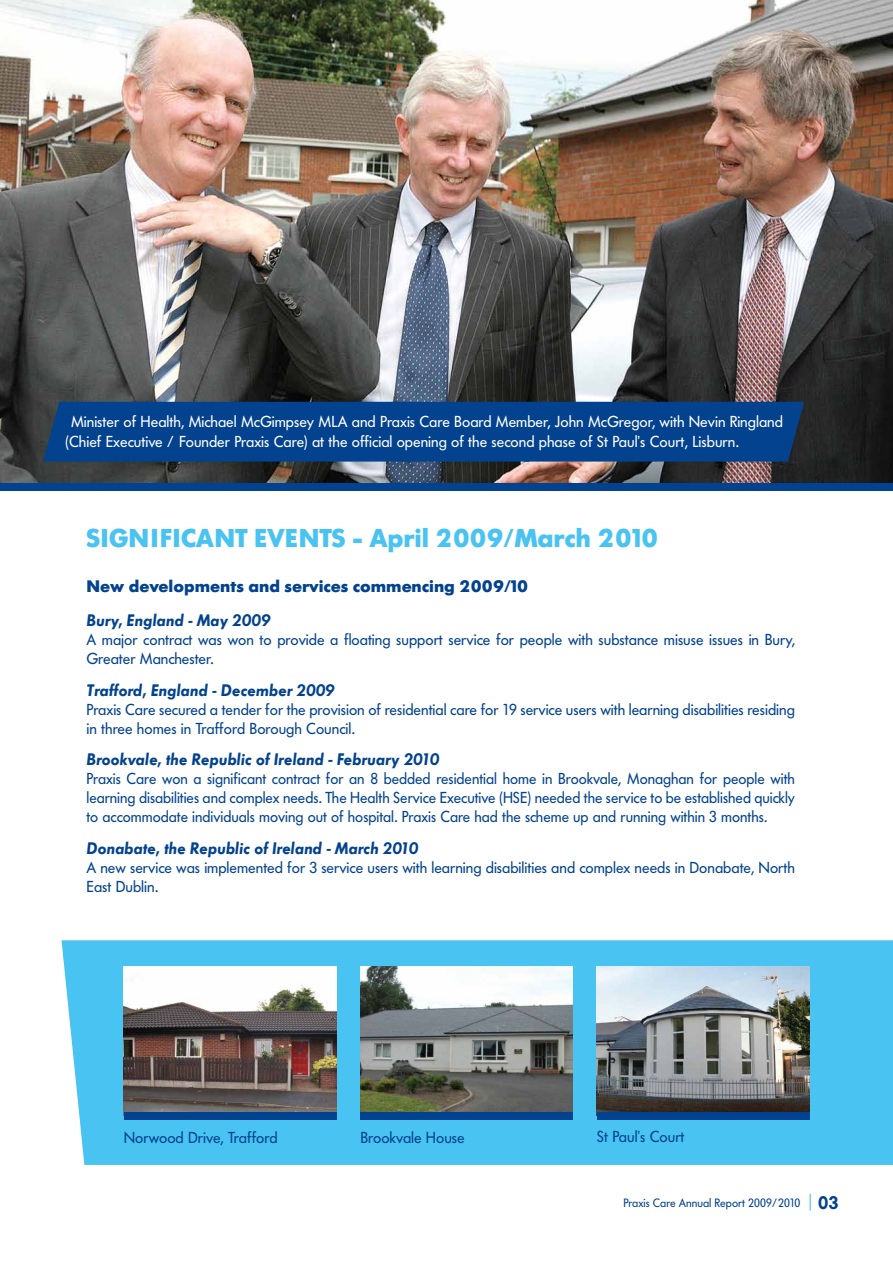
<style>
.page{position:relative;width:893px;height:1263px;background:#fff}
.page>*{position:absolute;margin:0;border:0;box-sizing:border-box;transform-origin:0 0}
.t1{font:700 25.5px "Futura BQ";color:#49c3f1}
.t2{font:italic 600 16.5px "Futura BQ";color:#03428e}
.t3{font:700 16.5px "Futura BQ";color:#03428e}
.t4{font:15.75px/18.9px "Futura BQ";color:#03428e}
.t5{font:15.75px/19.5px "Futura BQ";color:#fff}
.t6{font:12px "Futura BQ";color:#03428e}
.s1{font-weight:600;font-size:18px}
</style>
<div class="page">
<img style="left:0;top:0;width:893px;height:483px">
<svg style="left:810px;top:1194px;width:1px;height:16px"></svg>
<div style="left:43px;top:402px;width:761px;height:60px;background:#03428e"></div>
<div style="left:62px;top:940px;width:831px;height:225px;background:#49c3f1"></div>
<img style="left:124px;top:966px;width:212px;height:146px">
<div style="left:124px;top:1112px;width:212px;height:8px;background:#03428e"></div>
<img style="left:360px;top:966px;width:213px;height:146px">
<div style="left:360px;top:1112px;width:213px;height:8px;background:#03428e"></div>
<img style="left:597px;top:966px;width:213px;height:146px">
<div style="left:597px;top:1112px;width:213px;height:8px;background:#03428e"></div>
<div style="left:0;top:483px;width:893px;height:7px;background:#03428e"></div>
<p class="t5" style="left:65px;top:412px;width:719px;text-indent:6px">Minister of Health, Michael McGimpsey MLA and Praxis Care Board Member, John McGregor, with Nevin Ringland (Chief Executive / Founder Praxis Care) at the official opening of the second phase of St Paul’s Court, Lisburn.</p>
<h1 class="t1" style="left:86px;top:522px;width:573px">SIGNIFICANT EVENTS - April 2009/March 2010</h1>
<p class="t3" style="left:86px;top:576px;width:443px">New developments and services commencing 2009/10</p>
<p class="t2" style="left:86px;top:611px;width:186px">Bury, England - May 2009</p>
<p class="t4" style="left:86px;top:630px;width:710px">A major contract was won to provide a floating support service for people with substance misuse issues in Bury,<br>Greater Manchester.</p>
<p class="t2" style="left:86px;top:680px;width:250px">Trafford, England - December 2009</p>
<p class="t4" style="left:86px;top:700px;width:710px">Praxis Care secured a tender for the provision of residential care for 19 service users with learning disabilities residing in three homes in Trafford Borough Council.</p>
<p class="t2" style="left:86px;top:750px;width:354px">Brookvale, the Republic of Ireland - February 2010</p>
<p class="t4" style="left:86px;top:769px;width:710px;text-align:justify">Praxis Care won a significant contract for an 8 bedded residential home in Brookvale, Monaghan for people with learning disabilities and complex needs. The Health Service Executive (HSE) needed the service to be established quickly to accommodate individuals moving out of hospital. Praxis Care had the scheme up and running within 3 months.</p>
<p class="t2" style="left:86px;top:838px;width:333px">Donabate, the Republic of Ireland - March 2010</p>
<p class="t4" style="left:86px;top:858px;width:710px">A new service was implemented for 3 service users with learning disabilities and complex needs in Donabate, North<br>East Dublin.</p>
<p class="t4" style="left:124px;top:1129px;width:155px">Norwood Drive, Trafford</p>
<p class="t4" style="left:360px;top:1129px;width:106px">Brookvale House</p>
<p class="t4" style="left:597px;top:1128px;width:89px">St Paul’s Court</p>
<p class="t6" style="left:623px;top:1195px;width:217px">Praxis Care Annual Report 2009/2010 <span class="s1">03</span></p>
</div>
